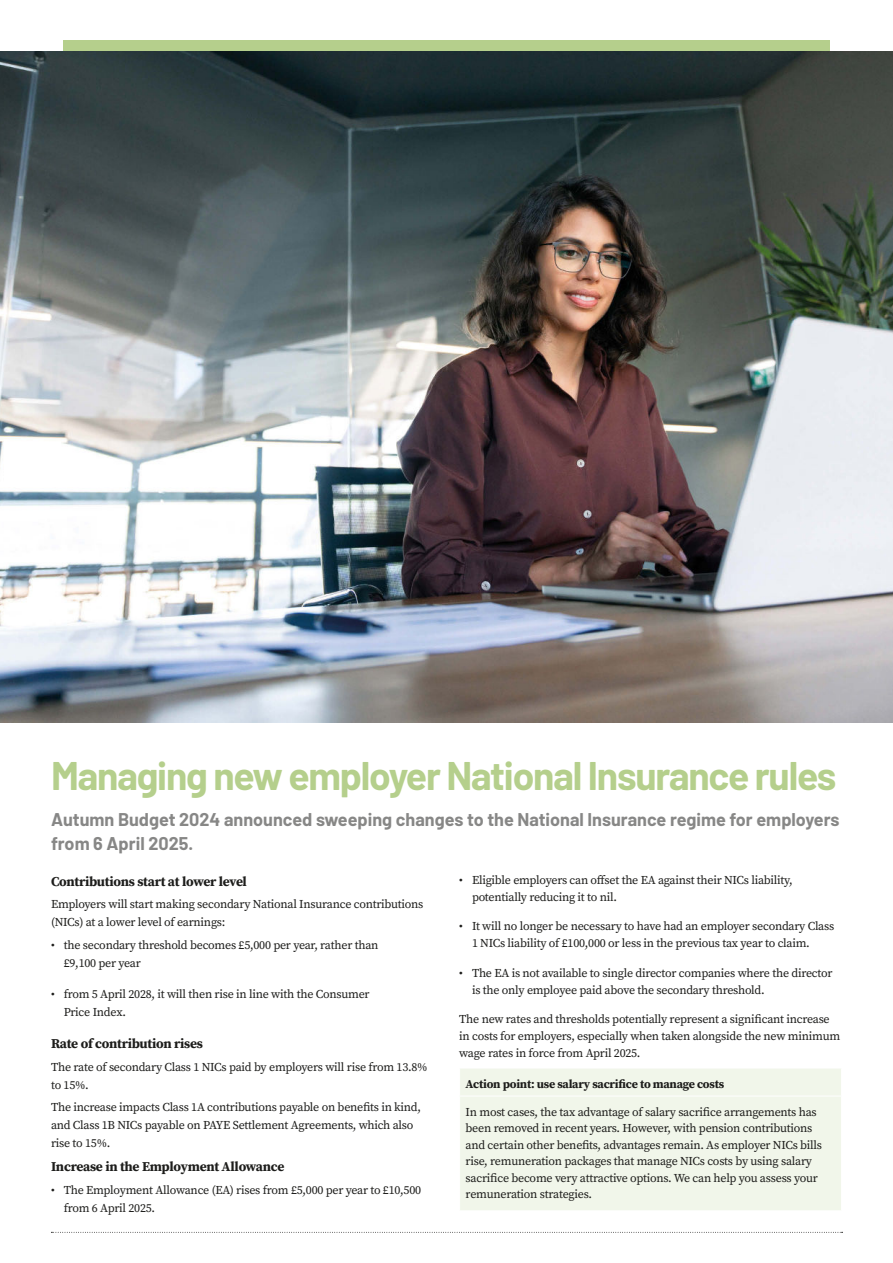
<style>
.page{position:relative;width:893px;height:1263px;background:#fff}
.page>*{position:absolute;margin:0;border:0;box-sizing:border-box;transform-origin:0 0}
.t1{font:700 39px "Barlow";letter-spacing:-.03em;color:#b5cf8c}
.t2{font:700 18px/24.3px "Barlow";color:#878786}
.t3{font:700 13.5px "Source Serif Pro";letter-spacing:-.02em;color:#1d1d1b}
.t4{font:12px/18.1px "Source Serif Pro";letter-spacing:-.02em;color:#1d1d1b}
.t5{font:700 12px "Source Serif Pro";letter-spacing:-.02em;color:#1d1d1b}
</style>
<div class="page">
<img style="left:0;top:51px;width:893px;height:671px">
<div style="left:64px;top:41px;width:766px;height:10px;background:#b5cf8c"></div>
<svg style="left:51px;top:1232px;width:792px;height:1px"></svg>
<div style="left:460px;top:1069px;width:381px;height:141px;background:#f1f6ea"></div>
<hr style="left:459px;top:1096px;width:383px;height:1px;background:#fff">
<h1 class="t1" style="left:51px;top:747px;width:787px">Managing new employer National Insurance rules</h1>
<h2 class="t2" style="left:51px;top:806px;width:790px">Autumn Budget 2024 announced sweeping changes to the National Insurance regime for employers from 6 April 2025.</h2>
<p class="t3" style="left:51px;top:872px;width:197px">Contributions start at lower level</p>
<p class="t4" style="left:51px;top:895px;width:374px">Employers will start making secondary National Insurance contributions (NICs) at a lower level of earnings:</p>
<p class="t4" style="left:64px;top:936px;width:316px;text-indent:-13px">• the secondary threshold becomes £5,000 per year, rather than £9,100 per year</p>
<p class="t4" style="left:64px;top:985px;width:307px;text-indent:-13px">• from 5 April 2028, it will then rise in line with the Consumer<br>Price Index.</p>
<p class="t3" style="left:51px;top:1034px;width:153px">Rate of contribution rises</p>
<p class="t4" style="left:51px;top:1058px;width:378px">The rate of secondary Class 1 NICs paid by employers will rise from 13.8% to 15%.</p>
<p class="t4" style="left:51px;top:1098px;width:372px">The increase impacts Class 1A contributions payable on benefits in kind, and Class 1B NICs payable on PAYE Settlement Agreements, which also rise to 15%.</p>
<p class="t3" style="left:51px;top:1157px;width:235px">Increase in the Employment Allowance</p>
<p class="t4" style="left:64px;top:1181px;width:359px;text-indent:-13px">• The Employment Allowance (EA) rises from £5,000 per year to £10,500 from 6 April 2025.</p>
<p class="t4" style="left:472px;top:872px;width:322px;line-height:16.8px;text-indent:-13px">• Eligible employers can offset the EA against their NICs liability, potentially reducing it to nil.</p>
<p class="t4" style="left:472px;top:918px;width:364px;line-height:16.8px;text-indent:-13px">• It will no longer be necessary to have had an employer secondary Class<br>1 NICs liability of £100,000 or less in the previous tax year to claim.</p>
<p class="t4" style="left:472px;top:965px;width:362px;line-height:16.8px;text-indent:-13px">• The EA is not available to single director companies where the director is the only employee paid above the secondary threshold.</p>
<p class="t4" style="left:459px;top:1011px;width:382px;line-height:16.8px">The new rates and thresholds potentially represent a significant increase in costs for employers, especially when taken alongside the new minimum wage rates in force from April 2025.</p>
<p class="t5" style="left:466px;top:1075px;width:260px">Action point: use salary sacrifice to manage costs</p>
<p class="t4" style="left:466px;top:1103px;width:358px;line-height:16.5px">In most cases, the tax advantage of salary sacrifice arrangements has been removed in recent years. However, with pension contributions and certain other benefits, advantages remain. As employer NICs bills rise, remuneration packages that manage NICs costs by using salary sacrifice become very attractive options. We can help you assess your remuneration strategies.</p>
</div>
